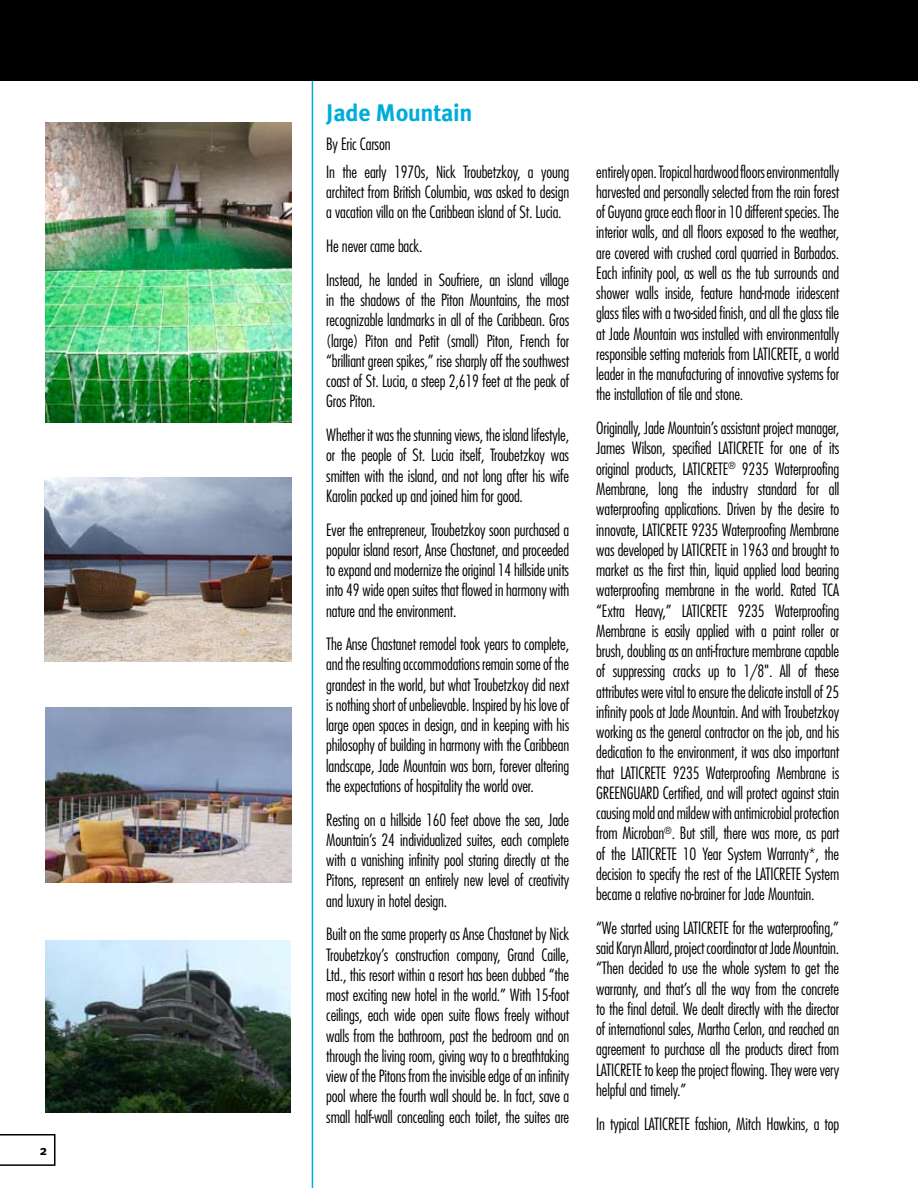
<style>
.page{position:relative;width:918px;height:1188px;background:#fff}
.page>*{position:absolute;margin:0;border:0;box-sizing:border-box;transform-origin:0 0}
.t1{font:700 24px "Meta Plus";color:#00add8}
.t2{font:300 condensed 16.5px/20.2px "Futura";letter-spacing:-.01em;color:#000;text-align:justify}
.t3{font:700 13.5px "Meta Plus";color:#000}
</style>
<div class="page">
<svg style="left:44px;top:81px;width:269px;height:1107px"></svg>
<svg style="left:0;top:1134px;width:56px;height:32px"></svg>
<div style="left:0;top:0;width:918px;height:81px;background:#000"></div>
<img style="left:46px;top:123px;width:246px;height:300px">
<img style="left:46px;top:940px;width:244px;height:172px">
<img style="left:46px;top:707px;width:246px;height:176px">
<img style="left:45px;top:477px;width:247px;height:185px">
<p class="t3" style="left:40px;top:1143px;width:9px">2</p>
<h1 class="t1" style="left:326px;top:98px;width:148px">Jade Mountain</h1>
<p class="t2" style="left:326px;top:134px;width:66px">By Eric Carson</p>
<p class="t2" style="left:326px;top:162px;width:245px">In the early 1970s, Nick Troubetzkoy, a young architect from British Columbia, was asked to design a vacation villa on the Caribbean island of St. Lucia.</p>
<p class="t2" style="left:326px;top:229px;width:244px;line-height:33.8px">He never came back.<br>Instead, he landed in Soufriere, an island village</p>
<p class="t2" style="left:326px;top:290px;width:245px">in the shadows of the Piton Mountains, the most recognizable landmarks in all of the Caribbean. Gros (large) Piton and Petit (small) Piton, French for “brilliant green spikes,” rise sharply off the southwest coast of St. Lucia, a steep 2,619 feet at the peak of Gros Piton.</p>
<p class="t2" style="left:326px;top:425px;width:244px">Whether it was the stunning views, the island lifestyle, or the people of St. Lucia itself, Troubetzkoy was smitten with the island, and not long after his wife Karolin packed up and joined him for good.</p>
<p class="t2" style="left:326px;top:519px;width:245px">Ever the entrepreneur, Troubetzkoy soon purchased a popular island resort, Anse Chastanet, and proceeded to expand and modernize the original 14 hillside units into 49 wide open suites that flowed in harmony with nature and the environment.</p>
<p class="t2" style="left:326px;top:634px;width:245px">The Anse Chastanet remodel took years to complete, and the resulting accommodations remain some of the grandest in the world, but what Troubetzkoy did next is nothing short of unbelievable. Inspired by his love of large open spaces in design, and in keeping with his philosophy of building in harmony with the Caribbean landscape, Jade Mountain was born, forever altering the expectations of hospitality the world over.</p>
<p class="t2" style="left:326px;top:809px;width:245px">Resting on a hillside 160 feet above the sea, Jade Mountain’s 24 individualized suites, each complete with a vanishing infinity pool staring directly at the Pitons, represent an entirely new level of creativity and luxury in hotel design.</p>
<p class="t2" style="left:326px;top:924px;width:245px">Built on the same property as Anse Chastanet by Nick Troubetzkoy’s construction company, Grand Caille, Ltd., this resort within a resort has been dubbed “the most exciting new hotel in the world.” With 15-foot ceilings, each wide open suite flows freely without walls from the bathroom, past the bedroom and on through the living room, giving way to a breathtaking view of the Pitons from the invisible edge of an infinity pool where the fourth wall should be. In fact, save a small half-wall concealing each toilet, the suites are</p>
<p class="t2" style="left:596px;top:161px;width:245px">entirely open. Tropical hardwood floors environmentally harvested and personally selected from the rain forest of Guyana grace each floor in 10 different species. The interior walls, and all floors exposed to the weather, are covered with crushed coral quarried in Barbados.<br>Each infinity pool, as well as the tub surrounds and shower walls inside, feature hand-made iridescent glass tiles with a two-sided finish, and all the glass tile at Jade Mountain was installed with environmentally responsible setting materials from LATICRETE, a world leader in the manufacturing of innovative systems for the installation of tile and stone.</p>
<p class="t2" style="left:596px;top:418px;width:245px">Originally, Jade Mountain’s assistant project manager, James Wilson, specified LATICRETE for one of its original products, LATICRETE<sup>®</sup> 9235 Waterproofing Membrane, long the industry standard for all waterproofing applications. Driven by the desire to innovate, LATICRETE 9235 Waterproofing Membrane was developed by LATICRETE in 1963 and brought to market as the first thin, liquid applied load bearing waterproofing membrane in the world. Rated TCA “Extra Heavy,” LATICRETE 9235 Waterproofing Membrane is easily applied with a paint roller or brush, doubling as an anti-fracture membrane capable of suppressing cracks up to 1/8". All of these attributes were vital to ensure the delicate install of 25 infinity pools at Jade Mountain. And with Troubetzkoy working as the general contractor on the job, and his dedication to the environment, it was also important that LATICRETE 9235 Waterproofing Membrane is GREENGUARD Certified, and will protect against stain causing mold and mildew with antimicrobial protection from Microban<sup>®</sup>. But still, there was more, as part of the LATICRETE 10 Year System Warranty*, the decision to specify the rest of the LATICRETE System became a relative no-brainer for Jade Mountain.</p>
<p class="t2" style="left:596px;top:918px;width:245px">“We started using LATICRETE for the waterproofing,” said Karyn Allard, project coordinator at Jade Mountain. “Then decided to use the whole system to get the warranty, and that’s all the way from the concrete to the final detail. We dealt directly with the director of international sales, Martha Cerlon, and reached an agreement to purchase all the products direct from LATICRETE to keep the project flowing. They were very helpful and timely.”</p>
<p class="t2" style="left:596px;top:1113px;width:245px">In typical LATICRETE fashion, Mitch Hawkins, a top</p>
</div>
